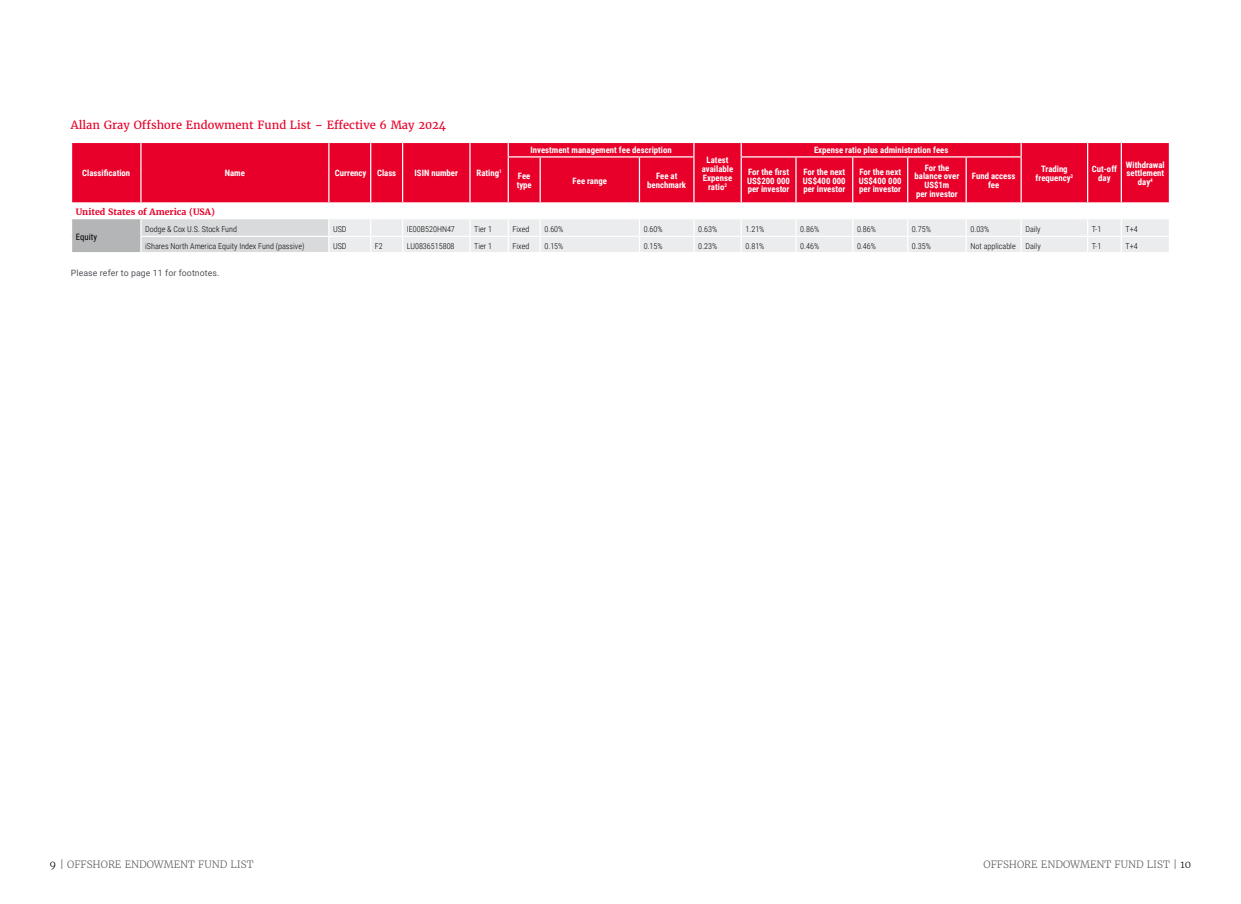
<style>
.page{position:relative;width:1241px;height:904px;background:#fff}
.page>*{position:absolute;margin:0;border:0;box-sizing:border-box;transform-origin:0 0}
.t1{font:11.25px "Merriweather";color:#e8002a}
.t2{font:300 10px "Merriweather";color:#52555b}
.t3{font:700 8.75px/8.8px "Roboto Condensed";color:#fff;text-align:center}
.t4{font:8.75px "Roboto";letter-spacing:.01em;color:#52555b}
.t5{font:700 8.75px "Merriweather";color:#e8002a}
.t6{font:8.75px "Roboto Condensed";color:#000}
.t7{font:300 8.12px "Roboto Condensed";color:#000}
.s1{color:#000}
</style>
<div class="page">
<div style="left:72px;top:143px;width:1096px;height:59px;background:#e8002a"></div>
<div style="left:71px;top:219px;width:70px;height:34px;background:#b3b5b7"></div>
<svg style="left:140px;top:143px;width:1px;height:14px"></svg>
<svg style="left:328px;top:143px;width:1px;height:14px"></svg>
<svg style="left:370px;top:143px;width:1px;height:14px"></svg>
<svg style="left:402px;top:143px;width:1px;height:14px"></svg>
<svg style="left:469px;top:143px;width:1px;height:14px"></svg>
<hr style="left:140px;top:157px;width:1px;height:45px;background:#fff">
<hr style="left:328px;top:157px;width:1px;height:45px;background:#fff">
<hr style="left:370px;top:157px;width:1px;height:45px;background:#fff">
<hr style="left:402px;top:157px;width:1px;height:45px;background:#fff">
<hr style="left:469px;top:157px;width:1px;height:45px;background:#fff">
<svg style="left:507px;top:143px;width:2px;height:13px"></svg>
<svg style="left:693px;top:143px;width:1px;height:13px"></svg>
<svg style="left:740px;top:143px;width:1px;height:13px"></svg>
<svg style="left:1020px;top:143px;width:1px;height:13px"></svg>
<svg style="left:1086px;top:143px;width:2px;height:14px"></svg>
<svg style="left:1120px;top:143px;width:1px;height:14px"></svg>
<svg style="left:1168px;top:143px;width:1px;height:14px"></svg>
<hr style="left:1086px;top:157px;width:2px;height:45px;background:#fff">
<hr style="left:1120px;top:157px;width:1px;height:45px;background:#fff">
<hr style="left:507px;top:156px;width:33px;height:1px;background:#fff">
<hr style="left:507px;top:157px;width:2px;height:45px;background:#fff">
<hr style="left:540px;top:156px;width:99px;height:1px;background:#fff">
<hr style="left:539px;top:157px;width:1px;height:45px;background:#fff">
<hr style="left:639px;top:156px;width:55px;height:1px;background:#fff">
<hr style="left:638px;top:157px;width:2px;height:45px;background:#fff">
<hr style="left:693px;top:157px;width:1px;height:45px;background:#fff">
<hr style="left:740px;top:156px;width:55px;height:1px;background:#fff">
<hr style="left:740px;top:157px;width:1px;height:45px;background:#fff">
<hr style="left:795px;top:156px;width:57px;height:1px;background:#fff">
<hr style="left:795px;top:157px;width:1px;height:45px;background:#fff">
<hr style="left:852px;top:156px;width:55px;height:1px;background:#fff">
<hr style="left:852px;top:157px;width:1px;height:45px;background:#fff">
<hr style="left:907px;top:156px;width:59px;height:1px;background:#fff">
<hr style="left:906px;top:157px;width:2px;height:45px;background:#fff">
<hr style="left:966px;top:156px;width:55px;height:1px;background:#fff">
<hr style="left:965px;top:157px;width:1px;height:45px;background:#fff">
<hr style="left:1020px;top:157px;width:1px;height:45px;background:#fff">
<svg style="left:71px;top:219px;width:1px;height:33px"></svg>
<svg style="left:140px;top:219px;width:1029px;height:33px;background:#e8eaeb"></svg>
<hr style="left:71px;top:252px;width:70px;height:1px;background:#fff">
<p class="t1" style="left:71px;top:118px;width:376px">Allan Gray Offshore Endowment Fund List – Effective 6 May 2024</p>
<p class="t3" style="left:82px;top:168px;width:49px">Classification</p>
<p class="t3" style="left:225px;top:168px;width:22px">Name</p>
<p class="t3" style="left:335px;top:168px;width:63px">Currency Class</p>
<p class="t3" style="left:414px;top:168px;width:45px">ISIN number</p>
<p class="t3" style="left:476px;top:168px;width:27px">Rating<sup>1</sup></p>
<p class="t3" style="left:530px;top:145px;width:143px">Investment management fee description</p>
<p class="t3" style="left:813px;top:145px;width:136px">Expense ratio plus administration fees</p>
<p class="t3" style="left:701px;top:155px;width:33px">Latest available<br>Expense ratio<sup>2</sup></p>
<p class="t3" style="left:516px;top:171px;width:17px;text-align:left">Fee type</p>
<p class="t3" style="left:572px;top:176px;width:36px">Fee range</p>
<p class="t3" style="left:647px;top:171px;width:40px">Fee at benchmark</p>
<p class="t3" style="left:747px;top:167px;width:44px;text-align:justify">For the first US$200 000 per investor</p>
<p class="t3" style="left:802px;top:167px;width:44px;text-align:justify">For the next US$400 000 per investor</p>
<p class="t3" style="left:858px;top:167px;width:44px;text-align:justify">For the next US$400 000 per investor</p>
<p class="t3" style="left:914px;top:163px;width:46px">For the balance over<br>US$1m<br>per investor</p>
<p class="t3" style="left:971px;top:171px;width:45px">Fund access fee</p>
<p class="t3" style="left:1035px;top:164px;width:39px">Trading frequency<sup>3</sup></p>
<p class="t3" style="left:1091px;top:164px;width:27px">Cut-off day</p>
<p class="t3" style="left:1125px;top:160px;width:40px">Withdrawal settlement day<sup>4</sup></p>
<p class="t5" style="left:76px;top:206px;width:141px">United States of America (USA)</p>
<p class="t6" style="left:76px;top:231px;width:23px">Equity</p>
<p class="t7" style="left:145px;top:223px;width:93px">Dodge &amp; Cox U.S. Stock Fund</p>
<p class="t7" style="left:333px;top:223px;width:15px">USD</p>
<p class="t7" style="left:407px;top:223px;width:50px">IE00B520HN47</p>
<p class="t7" style="left:474px;top:223px;width:19px">Tier 1</p>
<p class="t7" style="left:512px;top:223px;width:18px">Fixed</p>
<p class="t7" style="left:544px;top:223px;width:20px">0.60%</p>
<p class="t7" style="left:643px;top:223px;width:20px">0.60%</p>
<p class="t7" style="left:698px;top:223px;width:20px">0.63%</p>
<p class="t7" style="left:745px;top:223px;width:20px">1.21%</p>
<p class="t7" style="left:800px;top:223px;width:20px">0.86%</p>
<p class="t7" style="left:856px;top:223px;width:20px">0.86%</p>
<p class="t7" style="left:911px;top:223px;width:20px">0.75%</p>
<p class="t7" style="left:970px;top:223px;width:20px">0.03%</p>
<p class="t7" style="left:1025px;top:223px;width:17px">Daily</p>
<p class="t7" style="left:1091px;top:223px;width:11px">T-1</p>
<p class="t7" style="left:1125px;top:223px;width:14px">T+4</p>
<p class="t7" style="left:145px;top:240px;width:161px">iShares North America Equity Index Fund (passive)</p>
<p class="t7" style="left:333px;top:240px;width:15px">USD</p>
<p class="t7" style="left:375px;top:240px;width:9px">F2</p>
<p class="t7" style="left:407px;top:240px;width:49px">LU0836515808</p>
<p class="t7" style="left:474px;top:240px;width:19px">Tier 1</p>
<p class="t7" style="left:512px;top:240px;width:18px">Fixed</p>
<p class="t7" style="left:544px;top:240px;width:20px">0.15%</p>
<p class="t7" style="left:643px;top:240px;width:20px">0.15%</p>
<p class="t7" style="left:698px;top:240px;width:20px">0.23%</p>
<p class="t7" style="left:745px;top:240px;width:20px">0.81%</p>
<p class="t7" style="left:800px;top:240px;width:20px">0.46%</p>
<p class="t7" style="left:856px;top:240px;width:20px">0.46%</p>
<p class="t7" style="left:911px;top:240px;width:20px">0.35%</p>
<p class="t7" style="left:970px;top:240px;width:72px">Not applicable Daily</p>
<p class="t7" style="left:1091px;top:240px;width:11px">T-1</p>
<p class="t7" style="left:1125px;top:240px;width:14px">T+4</p>
<p class="t4" style="left:71px;top:266px;width:150px">Please refer to page 11 for footnotes.</p>
<p class="t2" style="left:50px;top:857px;width:205px"><span class="s1">9</span> | OFFSHORE ENDOWMENT FUND LIST</p>
<p class="t2" style="left:983px;top:857px;width:209px">OFFSHORE ENDOWMENT FUND LIST | <span class="s1">10</span></p>
</div>
